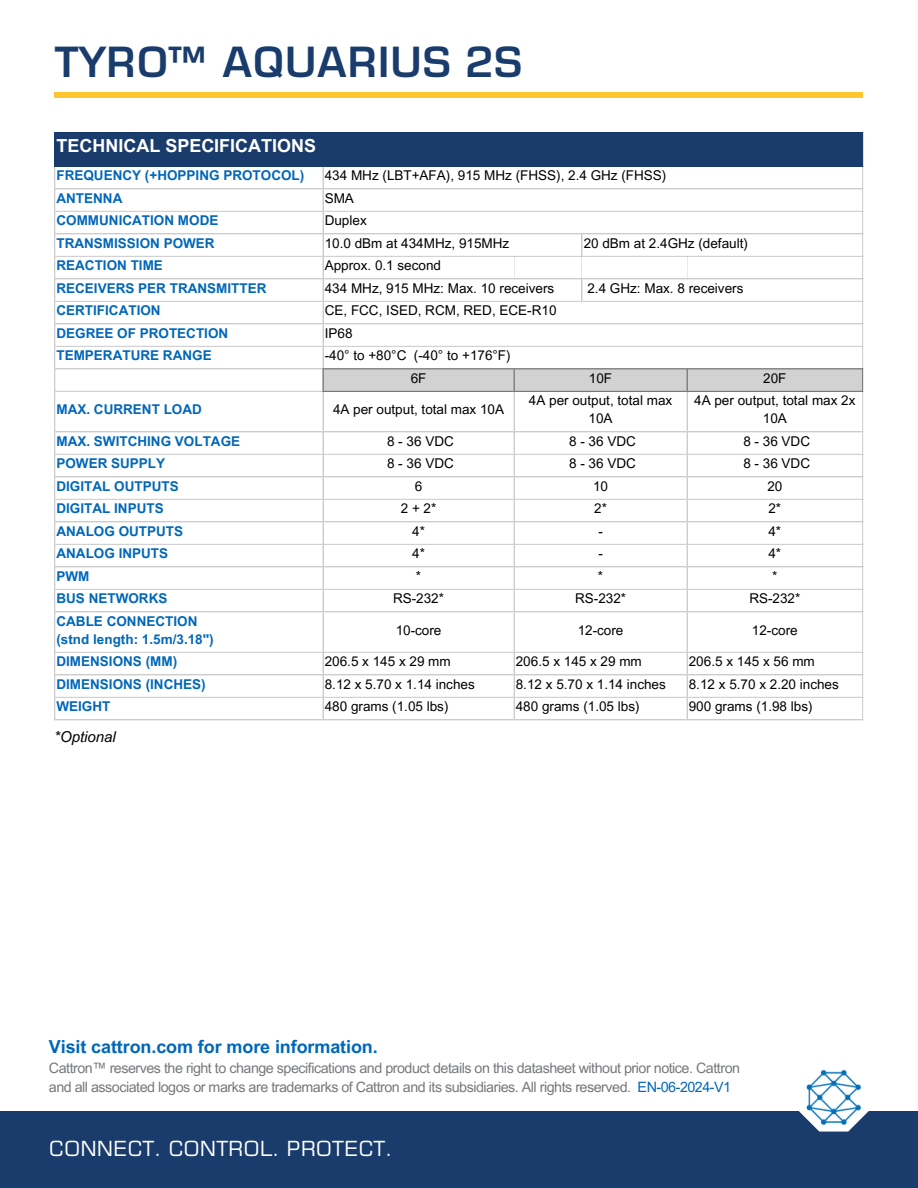
<style>
.page{position:relative;width:918px;height:1188px;background:#fff}
.page>*{position:absolute;margin:0;border:0;box-sizing:border-box;transform-origin:0 0}
.t1{font:600 42px "Eurostile LT Pro Unicode";color:#1a3c6c}
.t2{font:21px "Eurostile LT Pro Unicode";color:#fff}
.t3{font:700 18px "Arial MT Pro";letter-spacing:-.005em;color:#0067b9}
.t4{font:700 18px "Arial MT Pro";color:#fff}
.t5{font:italic 15px "Arial MT Pro";color:#000}
.t6{font:14.25px/19.2px "Arial MT Pro";letter-spacing:-.035em;color:#75787b}
.t7{font:13.5px/18px "Arial MT Pro";color:#000;text-align:center}
.t8{font:700 13.5px/18px "Arial MT Pro";color:#0067b9}
.s1{color:#0067b9}
</style>
<div class="page">
<div style="left:54px;top:92px;width:809px;height:5px;background:#fdc530"></div>
<div style="left:55px;top:132px;width:808px;height:35px;background:#1a3c6c"></div>
<hr style="left:54px;top:133px;width:1px;height:33px;background:#1a3c6c">
<hr style="left:54px;top:132px;width:809px;height:1px;background:#1a3c6c">
<hr style="left:54px;top:166px;width:809px;height:1px;background:#1a3c6c">
<hr style="left:54px;top:167px;width:1px;height:552px;background:#d2d2d2">
<hr style="left:322px;top:167px;width:2px;height:201px;background:#d2d2d2">
<hr style="left:322px;top:392px;width:2px;height:327px;background:#d2d2d2">
<hr style="left:514px;top:392px;width:1px;height:327px;background:#d2d2d2">
<hr style="left:581px;top:234px;width:2px;height:22px;background:#d2d2d2">
<hr style="left:581px;top:279px;width:2px;height:22px;background:#d2d2d2">
<hr style="left:687px;top:392px;width:1px;height:327px;background:#d2d2d2">
<hr style="left:862px;top:167px;width:1px;height:201px;background:#d2d2d2">
<hr style="left:862px;top:392px;width:1px;height:327px;background:#d2d2d2">
<hr style="left:54px;top:188px;width:809px;height:1px;background:#d2d2d2">
<hr style="left:54px;top:211px;width:809px;height:1px;background:#d2d2d2">
<hr style="left:54px;top:233px;width:809px;height:1px;background:#d2d2d2">
<hr style="left:54px;top:256px;width:809px;height:1px;background:#d2d2d2">
<hr style="left:54px;top:278px;width:809px;height:1px;background:#d2d2d2">
<hr style="left:54px;top:301px;width:809px;height:1px;background:#d2d2d2">
<hr style="left:54px;top:323px;width:809px;height:1px;background:#d2d2d2">
<hr style="left:54px;top:346px;width:809px;height:1px;background:#d2d2d2">
<hr style="left:54px;top:368px;width:268px;height:1px;background:#d2d2d2">
<hr style="left:54px;top:391px;width:268px;height:1px;background:#d2d2d2">
<hr style="left:54px;top:431px;width:809px;height:1px;background:#d2d2d2">
<hr style="left:54px;top:454px;width:809px;height:1px;background:#d2d2d2">
<hr style="left:54px;top:476px;width:809px;height:1px;background:#d2d2d2">
<hr style="left:54px;top:499px;width:809px;height:1px;background:#d2d2d2">
<hr style="left:54px;top:521px;width:809px;height:1px;background:#d2d2d2">
<hr style="left:54px;top:544px;width:809px;height:1px;background:#d2d2d2">
<hr style="left:54px;top:566px;width:809px;height:1px;background:#d2d2d2">
<hr style="left:54px;top:589px;width:809px;height:1px;background:#d2d2d2">
<hr style="left:54px;top:611px;width:809px;height:1px;background:#d2d2d2">
<hr style="left:54px;top:652px;width:809px;height:1px;background:#d2d2d2">
<hr style="left:54px;top:674px;width:809px;height:1px;background:#d2d2d2">
<hr style="left:54px;top:697px;width:809px;height:1px;background:#d2d2d2">
<hr style="left:54px;top:719px;width:809px;height:1px;background:#d2d2d2">
<hr style="left:322px;top:369px;width:2px;height:22px;background:#75787b">
<svg style="left:323px;top:369px;width:540px;height:22px;background:#cecece"></svg>
<hr style="left:322px;top:368px;width:541px;height:1px;background:#75787b">
<hr style="left:322px;top:391px;width:541px;height:1px;background:#75787b">
<svg style="left:514px;top:257px;width:1px;height:21px"></svg>
<svg style="left:687px;top:257px;width:1px;height:21px"></svg>
<div style="left:0;top:1111px;width:918px;height:77px;background:#1a3c6c"></div>
<svg style="left:863px;top:1111px;width:6px;height:6px"></svg>
<img style="left:799px;top:1069px;width:64px;height:63px">
<h1 class="t1" style="left:55px;top:37px;width:470px">TYRO™ AQUARIUS 2S</h1>
<h3 class="t4" style="left:56px;top:136px;width:261px">TECHNICAL SPECIFICATIONS</h3>
<p class="t8" style="left:56px;top:167px;width:249px">FREQUENCY (+HOPPING PROTOCOL)</p>
<p class="t7" style="left:325px;top:167px;width:343px">434 MHz (LBT+AFA), 915 MHz (FHSS), 2.4 GHz (FHSS)</p>
<p class="t8" style="left:56px;top:190px;width:67px">ANTENNA</p>
<p class="t7" style="left:325px;top:190px;width:31px">SMA</p>
<p class="t8" style="left:56px;top:212px;width:163px">COMMUNICATION MODE</p>
<p class="t7" style="left:325px;top:212px;width:44px">Duplex</p>
<p class="t8" style="left:56px;top:235px;width:160px">TRANSMISSION POWER</p>
<p class="t7" style="left:325px;top:235px;width:186px">10.0 dBm at 434MHz, 915MHz</p>
<p class="t7" style="left:584px;top:235px;width:166px">20 dBm at 2.4GHz (default)</p>
<p class="t8" style="left:56px;top:257px;width:108px">REACTION TIME</p>
<p class="t7" style="left:325px;top:257px;width:118px">Approx. 0.1 second</p>
<p class="t8" style="left:56px;top:280px;width:212px">RECEIVERS PER TRANSMITTER</p>
<p class="t7" style="left:325px;top:280px;width:231px">434 MHz, 915 MHz: Max. 10 receivers</p>
<p class="t7" style="left:587px;top:280px;width:158px">2.4 GHz: Max. 8 receivers</p>
<p class="t8" style="left:56px;top:302px;width:106px">CERTIFICATION</p>
<p class="t7" style="left:325px;top:302px;width:233px">CE, FCC, ISED, RCM, RED, ECE-R10</p>
<p class="t8" style="left:56px;top:325px;width:173px">DEGREE OF PROTECTION</p>
<p class="t7" style="left:325px;top:325px;width:29px">IP68</p>
<p class="t8" style="left:56px;top:347px;width:157px">TEMPERATURE RANGE</p>
<p class="t7" style="left:325px;top:345px;width:187px;line-height:22.5px">-40° to +80°C (-40° to +176°F)<br>6F</p>
<p class="t7" style="left:589px;top:370px;width:25px">10F</p>
<p class="t7" style="left:763px;top:370px;width:25px">20F</p>
<p class="t8" style="left:56px;top:401px;width:147px">MAX. CURRENT LOAD</p>
<p class="t7" style="left:333px;top:401px;width:173px">4A per output, total max 10A</p>
<p class="t7" style="left:529px;top:392px;width:145px">4A per output, total max<br>10A</p>
<p class="t7" style="left:694px;top:392px;width:163px">4A per output, total max 2x<br>10A</p>
<p class="t8" style="left:56px;top:433px;width:185px">MAX. SWITCHING VOLTAGE</p>
<p class="t7" style="left:387px;top:433px;width:68px">8 - 36 VDC</p>
<p class="t7" style="left:569px;top:433px;width:68px">8 - 36 VDC</p>
<p class="t7" style="left:743px;top:433px;width:68px">8 - 36 VDC</p>
<p class="t8" style="left:56px;top:455px;width:110px">POWER SUPPLY</p>
<p class="t7" style="left:387px;top:455px;width:68px">8 - 36 VDC</p>
<p class="t7" style="left:569px;top:455px;width:68px">8 - 36 VDC</p>
<p class="t7" style="left:743px;top:455px;width:68px">8 - 36 VDC</p>
<p class="t8" style="left:56px;top:478px;width:124px">DIGITAL OUTPUTS</p>
<p class="t7" style="left:415px;top:478px;width:9px">6</p>
<p class="t7" style="left:593px;top:478px;width:17px">10</p>
<p class="t7" style="left:767px;top:478px;width:17px">20</p>
<p class="t8" style="left:56px;top:500px;width:109px">DIGITAL INPUTS</p>
<p class="t7" style="left:401px;top:500px;width:37px">2 + 2*</p>
<p class="t7" style="left:594px;top:500px;width:14px">2*</p>
<p class="t7" style="left:768px;top:500px;width:14px">2*</p>
<p class="t8" style="left:56px;top:523px;width:128px">ANALOG OUTPUTS</p>
<p class="t7" style="left:412px;top:523px;width:14px">4*</p>
<p class="t7" style="left:598px;top:523px;width:6px">-</p>
<p class="t7" style="left:768px;top:523px;width:14px">4*</p>
<p class="t8" style="left:56px;top:545px;width:113px">ANALOG INPUTS</p>
<p class="t7" style="left:412px;top:545px;width:14px">4*</p>
<p class="t7" style="left:598px;top:545px;width:6px">-</p>
<p class="t7" style="left:768px;top:545px;width:14px">4*</p>
<p class="t8" style="left:56px;top:568px;width:34px">PWM</p>
<p class="t7" style="left:416px;top:568px;width:7px">*</p>
<p class="t7" style="left:598px;top:568px;width:7px">*</p>
<p class="t7" style="left:772px;top:568px;width:7px">*</p>
<p class="t8" style="left:56px;top:590px;width:112px">BUS NETWORKS</p>
<p class="t7" style="left:393px;top:590px;width:53px">RS-232*</p>
<p class="t7" style="left:575px;top:590px;width:53px">RS-232*</p>
<p class="t7" style="left:749px;top:590px;width:53px">RS-232*</p>
<p class="t8" style="left:56px;top:613px;width:159px">CABLE CONNECTION (stnd length: 1.5m/3.18")</p>
<p class="t7" style="left:396px;top:622px;width:47px">10-core</p>
<p class="t7" style="left:578px;top:622px;width:47px">12-core</p>
<p class="t7" style="left:752px;top:622px;width:47px">12-core</p>
<p class="t8" style="left:56px;top:653px;width:122px">DIMENSIONS (MM)</p>
<p class="t7" style="left:325px;top:653px;width:128px">206.5 x 145 x 29 mm</p>
<p class="t7" style="left:516px;top:653px;width:128px">206.5 x 145 x 29 mm</p>
<p class="t7" style="left:689px;top:653px;width:128px">206.5 x 145 x 56 mm</p>
<p class="t8" style="left:56px;top:676px;width:151px">DIMENSIONS (INCHES)</p>
<p class="t7" style="left:325px;top:676px;width:152px">8.12 x 5.70 x 1.14 inches</p>
<p class="t7" style="left:516px;top:676px;width:152px">8.12 x 5.70 x 1.14 inches</p>
<p class="t7" style="left:689px;top:676px;width:152px">8.12 x 5.70 x 2.20 inches</p>
<p class="t8" style="left:56px;top:698px;width:56px">WEIGHT</p>
<p class="t7" style="left:325px;top:698px;width:125px">480 grams (1.05 lbs)</p>
<p class="t7" style="left:516px;top:698px;width:125px">480 grams (1.05 lbs)</p>
<p class="t7" style="left:689px;top:698px;width:125px">900 grams (1.98 lbs)</p>
<p class="t5" style="left:54px;top:728px;width:63px">*Optional</p>
<h3 class="t3" style="left:49px;top:1036px;width:330px">Visit cattron.com for more information.</h3>
<p class="t6" style="left:49px;top:1059px;width:693px">Cattron™ reserves the right to change specifications and product details on this datasheet without prior notice. Cattron and all associated logos or marks are trademarks of Cattron and its subsidiaries. All rights reserved. <span class="s1">EN-06-2024-V1</span></p>
<h2 class="t2" style="left:49px;top:1136px;width:345px">CONNECT. CONTROL. PROTECT.</h2>
</div>
